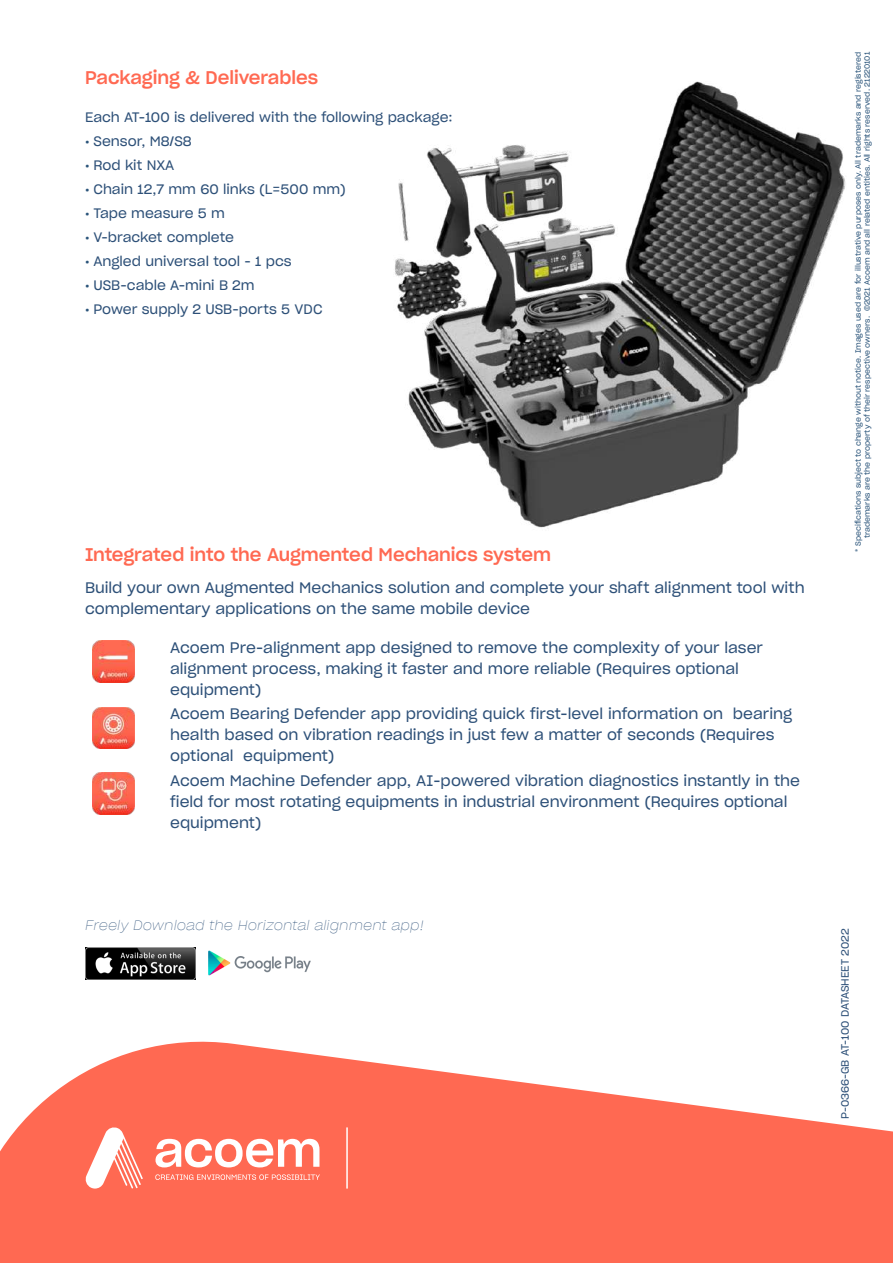
<style>
.page{position:relative;width:893px;height:1263px;background:#fff}
.page>*{position:absolute;margin:0;border:0;box-sizing:border-box;transform-origin:0 0}
.t1{font:18px "Sharp Grotesk Medium 20";letter-spacing:-.005em;color:#ff6952}
.t2{font:15px/21px "Sharp Grotesk Book 20";color:#2d5078}
.t3{font:13.5px "Sharp Grotesk Book 20";color:#2d5078}
.t4{font:13.5px "Sharp Grotesk Thin Italic 20";color:#2d5078}
.t5{font:10.5px "Sharp Grotesk Book 20";letter-spacing:-.005em;color:#2d5078}
.t6{font:7.5px/9px "Sharp Grotesk Book 20";color:#2a547a;text-align:right}
.s1{font-family:"Sharp Grotesk Medium 20";color:#2a547a}
</style>
<div class="page">
<svg style="left:0;top:1041px;width:893px;height:222px;fill:#ff6952"></svg>
<svg style="left:84px;top:1126px;width:59px;height:62px"></svg>
<svg style="left:156px;top:1139px;width:163px;height:28px"></svg>
<svg style="left:155px;top:1174px;width:165px;height:6px"></svg>
<hr style="left:346px;top:1127px;width:2px;height:61px;background:#fff">
<img style="left:93px;top:641px;width:41px;height:41px">
<img style="left:93px;top:707px;width:41px;height:42px">
<img style="left:93px;top:772px;width:41px;height:42px">
<img style="left:86px;top:947px;width:109px;height:32px">
<img style="left:208px;top:950px;width:103px;height:26px">
<img style="left:395px;top:81px;width:451px;height:447px">
<p class="t1" style="left:85px;top:62px;width:235px">Packaging &amp; Deliverables</p>
<p class="t3" style="left:85px;top:107px;width:369px">Each AT-100 is delivered with the following package:</p>
<p class="t3" style="left:85px;top:131px;width:108px"><span class="s1">•</span> Sensor, M8/S8</p>
<p class="t3" style="left:85px;top:155px;width:91px"><span class="s1">•</span> Rod kit NXA</p>
<p class="t3" style="left:85px;top:179px;width:262px"><span class="s1">•</span> Chain 12,7 mm 60 links (L=500 mm)</p>
<p class="t3" style="left:85px;top:203px;width:141px"><span class="s1">•</span> Tape measure 5 m</p>
<p class="t3" style="left:85px;top:227px;width:150px"><span class="s1">•</span> V-bracket complete</p>
<p class="t3" style="left:85px;top:251px;width:208px"><span class="s1">•</span> Angled universal tool - 1 pcs</p>
<p class="t3" style="left:85px;top:275px;width:171px"><span class="s1">•</span> USB-cable A-mini B 2m</p>
<p class="t3" style="left:85px;top:299px;width:239px"><span class="s1">•</span> Power supply 2 USB-ports 5 VDC</p>
<p class="t1" style="left:85px;top:540px;width:468px">Integrated into the Augmented Mechanics system</p>
<p class="t2" style="left:85px;top:577px;width:721px">Build your own Augmented Mechanics solution and complete your shaft alignment tool with complementary applications on the same mobile device</p>
<p class="t2" style="left:170px;top:636px;width:594px">Acoem Pre-alignment app designed to remove the complexity of your laser alignment process, making it faster and more reliable (Requires optional equipment)</p>
<p class="t2" style="left:170px;top:703px;width:624px">Acoem Bearing Defender app providing quick first-level information on bearing health based on vibration readings in just few a matter of seconds (Requires optional equipment)</p>
<p class="t2" style="left:170px;top:769px;width:631px">Acoem Machine Defender app, AI-powered vibration diagnostics instantly in the field for most rotating equipments in industrial environment (Requires optional equipment)</p>
<p class="t4" style="left:85px;top:915px;width:340px">Freely Download the Horizontal alignment app!</p>
<p class="t6" style="left:853px;top:552px;width:501px;rotate:-90deg">* Specifications subject to change without notice. Images used are for illustrative purposes only. All trademarks and registered trademarks are the property of their respective owners. ©2021 Acoem and all related entities. All rights reserved. 21220101</p>
<p class="t5" style="left:836px;top:1119px;width:192px;rotate:-90deg">P-0366-GB AT-100 DATASHEET 2022</p>
</div>
